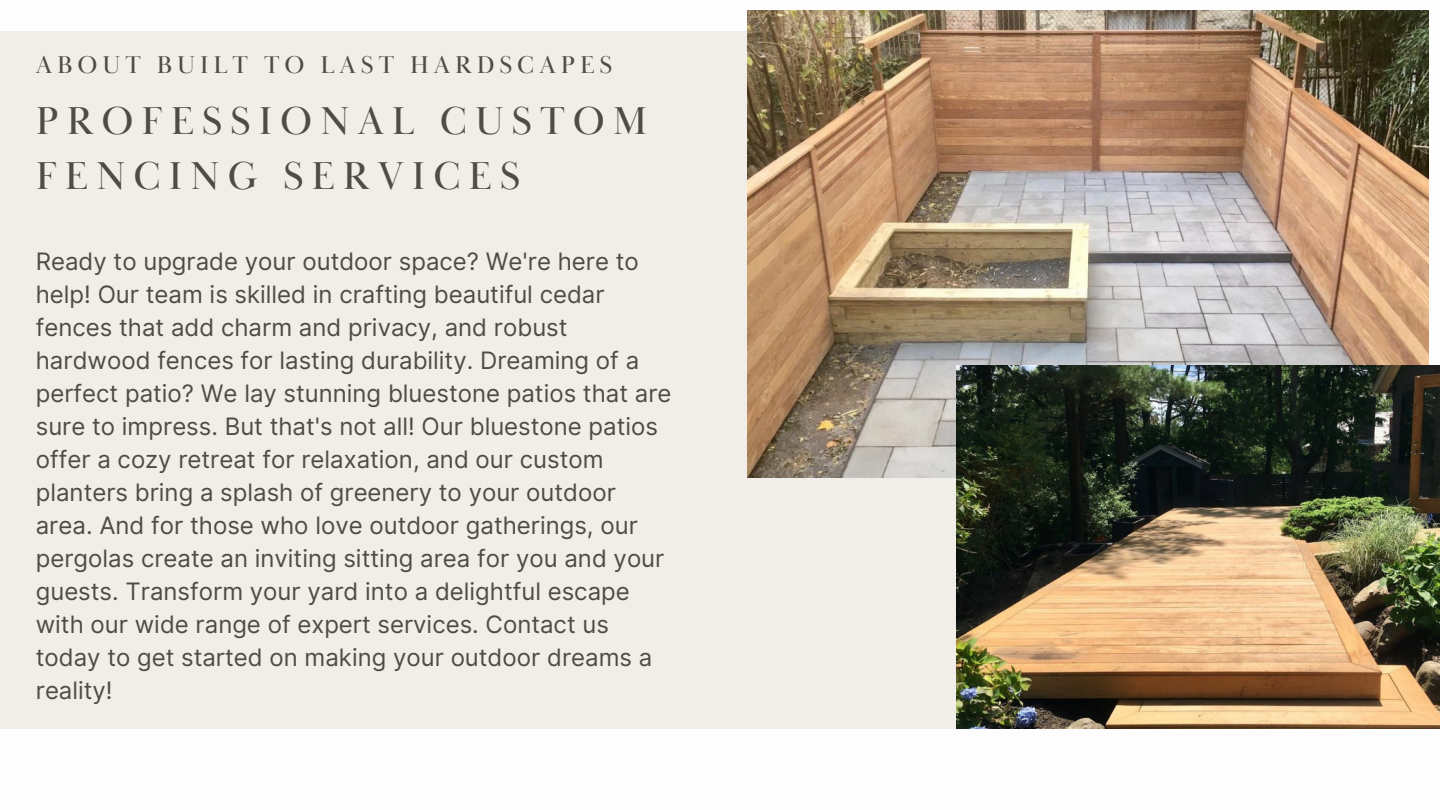
<style>
.page{position:relative;width:1440px;height:810px;background:#fff}
.page>*{position:absolute;margin:0;border:0;box-sizing:border-box;transform-origin:0 0}
.t1{font:40px/55.5px "Baskerville Display PT";letter-spacing:.2em;color:#504c44}
.t2{font:25px "Baskerville Display PT";letter-spacing:.2em;color:#504c44}
.t3{font:24px/33px "Inter";color:#504c44}
</style>
<div class="page">
<div style="left:0;top:32px;width:1076px;height:697px;background:#f1ede9"></div>
<img style="left:748px;top:11px;width:681px;height:466px">
<img style="left:957px;top:365px;width:483px;height:364px">
<h2 class="t2" style="left:36px;top:50px;width:578px">ABOUT BUILT TO LAST HARDSCAPES</h2>
<p class="t1" style="left:36px;top:94px;width:613px">PROFESSIONAL CUSTOM<br>FENCING SERVICES</p>
<h1 class="t3" style="left:36px;top:245px;width:637px">Ready to upgrade your outdoor space? We're here to help! Our team is skilled in crafting beautiful cedar fences that add charm and privacy, and robust hardwood fences for lasting durability. Dreaming of a perfect patio? We lay stunning bluestone patios that are sure to impress. But that's not all! Our bluestone patios offer a cozy retreat for relaxation, and our custom planters bring a splash of greenery to your outdoor area. And for those who love outdoor gatherings, our pergolas create an inviting sitting area for you and your guests. Transform your yard into a delightful escape with our wide range of expert services. Contact us today to get started on making your outdoor dreams a reality!</h1>
</div>
